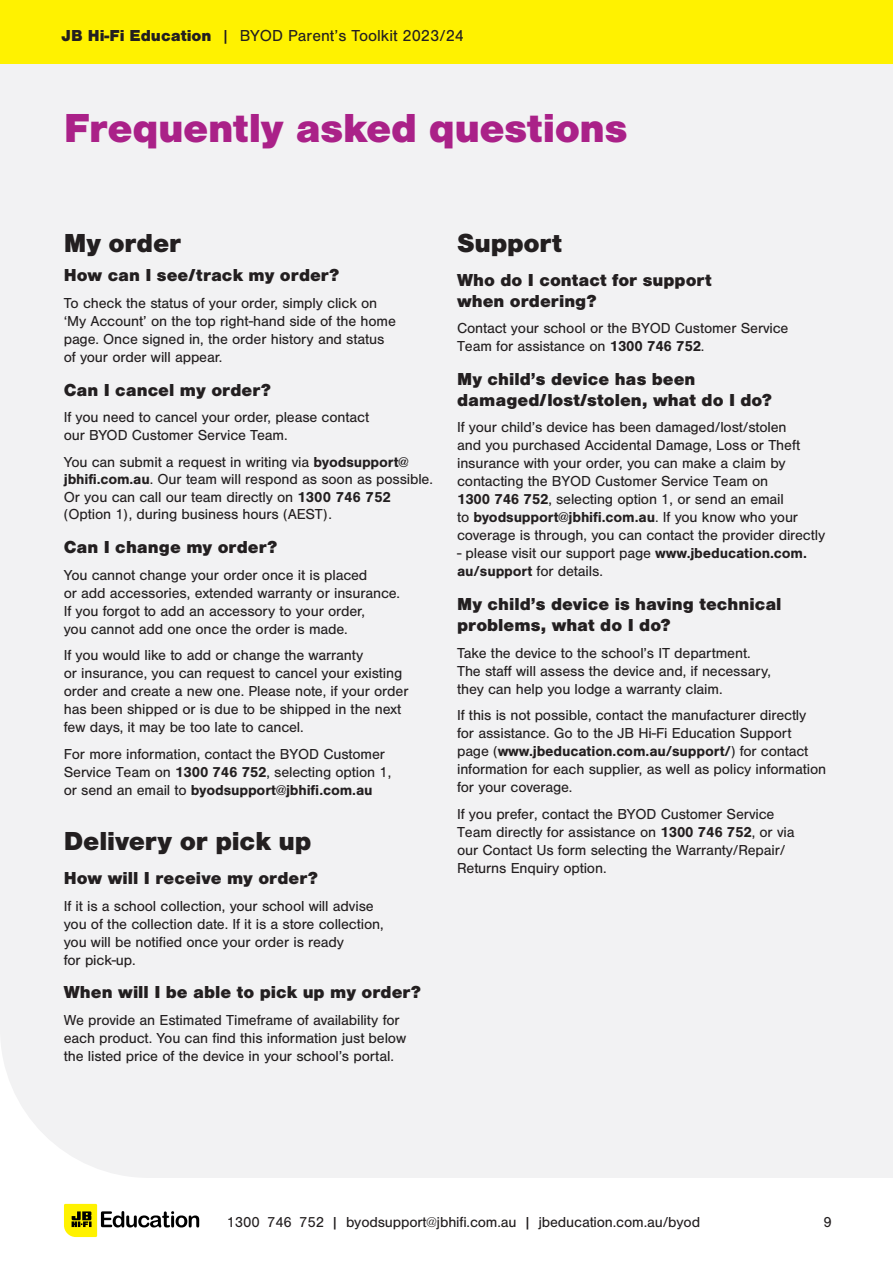
<style>
.page{position:relative;width:893px;height:1263px;background:#fff}
.page>*{position:absolute;margin:0;border:0;box-sizing:border-box;transform-origin:0 0}
.t1{font:900 42px "Nimbus San";letter-spacing:-.01em;color:#aa2188}
.t2{font:900 27px "Nimbus San";letter-spacing:-.01em;color:#231f20}
.t3{font:900 18px/21px "Nimbus San";color:#231f20}
.t4{font:16.5px "Nimbus San";color:#231f20}
.t5{font:15px/18px "Nimbus San";letter-spacing:-.01em;color:#231f20}
.s1{font-weight:900}
.s2{font-weight:700}
</style>
<div class="page">
<div style="left:0;top:64px;width:893px;height:1114px;background:#f2f2f3"></div>
<div style="left:0;top:0;width:893px;height:64px;background:#fff200"></div>
<svg style="left:64px;top:1204px;width:135px;height:33px"></svg>
<p class="t4" style="left:62px;top:26px;width:404px"><span class="s1">JB Hi-Fi Education</span> | BYOD Parent’s Toolkit 2023/24</p>
<h1 class="t1" style="left:64px;top:104px;width:565px">Frequently asked questions</h1>
<h2 class="t2" style="left:64px;top:227px;width:119px">My order</h2>
<p class="t3" style="left:64px;top:265px;width:277px">How can I see/track my order?</p>
<p class="t5" style="left:64px;top:294px;width:334px">To check the status of your order, simply click on ‘My Account’ on the top right-hand side of the home page. Once signed in, the order history and status of your order will appear.</p>
<p class="t3" style="left:64px;top:379px;width:209px">Can I cancel my order?</p>
<p class="t5" style="left:64px;top:408px;width:307px">If you need to cancel your order, please contact our BYOD Customer Service Team.</p>
<p class="t5" style="left:64px;top:453px;width:371px;line-height:17.5px">You can submit a request in writing via <span class="s2">byodsupport@ jbhifi.com.au</span>. Our team will respond as soon as possible.<br>Or you can call our team directly on <span class="s2">1300 746 752 </span>(Option 1), during business hours (AEST).</p>
<p class="t3" style="left:64px;top:537px;width:215px">Can I change my order?</p>
<p class="t5" style="left:64px;top:566px;width:338px">You cannot change your order once it is placed<br>or add accessories, extended warranty or insurance.<br>If you forgot to add an accessory to your order,<br>you cannot add one once the order is made.</p>
<p class="t5" style="left:64px;top:646px;width:346px">If you would like to add or change the warranty<br>or insurance, you can request to cancel your existing order and create a new one. Please note, if your order has been shipped or is due to be shipped in the next few days, it may be too late to cancel.</p>
<p class="t5" style="left:64px;top:745px;width:329px">For more information, contact the BYOD Customer<br>Service Team on <span class="s2">1300 746 752</span>, selecting option 1, or send an email to <span class="s2">byodsupport@jbhifi.com.au</span></p>
<h2 class="t2" style="left:64px;top:826px;width:249px">Delivery or pick up</h2>
<p class="t3" style="left:64px;top:868px;width:256px">How will I receive my order?</p>
<p class="t5" style="left:64px;top:897px;width:321px">If it is a school collection, your school will advise you of the collection date. If it is a store collection, you will be notified once your order is ready<br>for pick-up.</p>
<p class="t3" style="left:64px;top:982px;width:359px">When will I be able to pick up my order?</p>
<p class="t5" style="left:64px;top:1011px;width:344px">We provide an Estimated Timeframe of availability for each product. You can find this information just below the listed price of the device in your school’s portal.</p>
<h2 class="t2" style="left:457px;top:227px;width:106px">Support</h2>
<p class="t3" style="left:457px;top:269px;width:256px">Who do I contact for support when ordering?</p>
<p class="t5" style="left:457px;top:319px;width:333px">Contact your school or the BYOD Customer Service<br>Team for assistance on <span class="s2">1300 746 752</span>.</p>
<p class="t3" style="left:457px;top:368px;width:316px">My child’s device has been damaged/lost/stolen, what do I do?</p>
<p class="t5" style="left:457px;top:419px;width:370px">If your child’s device has been damaged/lost/stolen<br>and you purchased Accidental Damage, Loss or Theft insurance with your order, you can make a claim by contacting the BYOD Customer Service Team on<br><span class="s2">1300 746 752</span>, selecting option 1, or send an email<br>to <span class="s2">byodsupport@jbhifi.com.au</span>. If you know who your coverage is through, you can contact the provider directly</p>
<p class="t5" style="left:457px;top:545px;width:351px">- please visit our support page <span class="s2">www.jbeducation.com. au/support</span> for details.</p>
<p class="t3" style="left:457px;top:594px;width:326px">My child’s device is having technical problems, what do I do?</p>
<p class="t5" style="left:457px;top:644px;width:315px">Take the device to the school’s IT department.<br>The staff will assess the device and, if necessary, they can help you lodge a warranty claim.</p>
<p class="t5" style="left:457px;top:706px;width:371px">If this is not possible, contact the manufacturer directly for assistance. Go to the JB Hi-Fi Education Support page (<span class="s2">www.jbeducation.com.au/support/</span>) for contact information for each supplier, as well as policy information for your coverage.</p>
<p class="t5" style="left:457px;top:805px;width:339px">If you prefer, contact the BYOD Customer Service Team directly for assistance on <span class="s2">1300 746 752</span>, or via our Contact Us form selecting the Warranty/Repair/ Returns Enquiry option.</p>
<p class="t5" style="left:227px;top:1213px;width:475px">1300 746 752 | byodsupport@jbhifi.com.au | jbeducation.com.au/byod</p>
<p class="t5" style="left:823px;top:1213px;width:10px">9</p>
</div>
